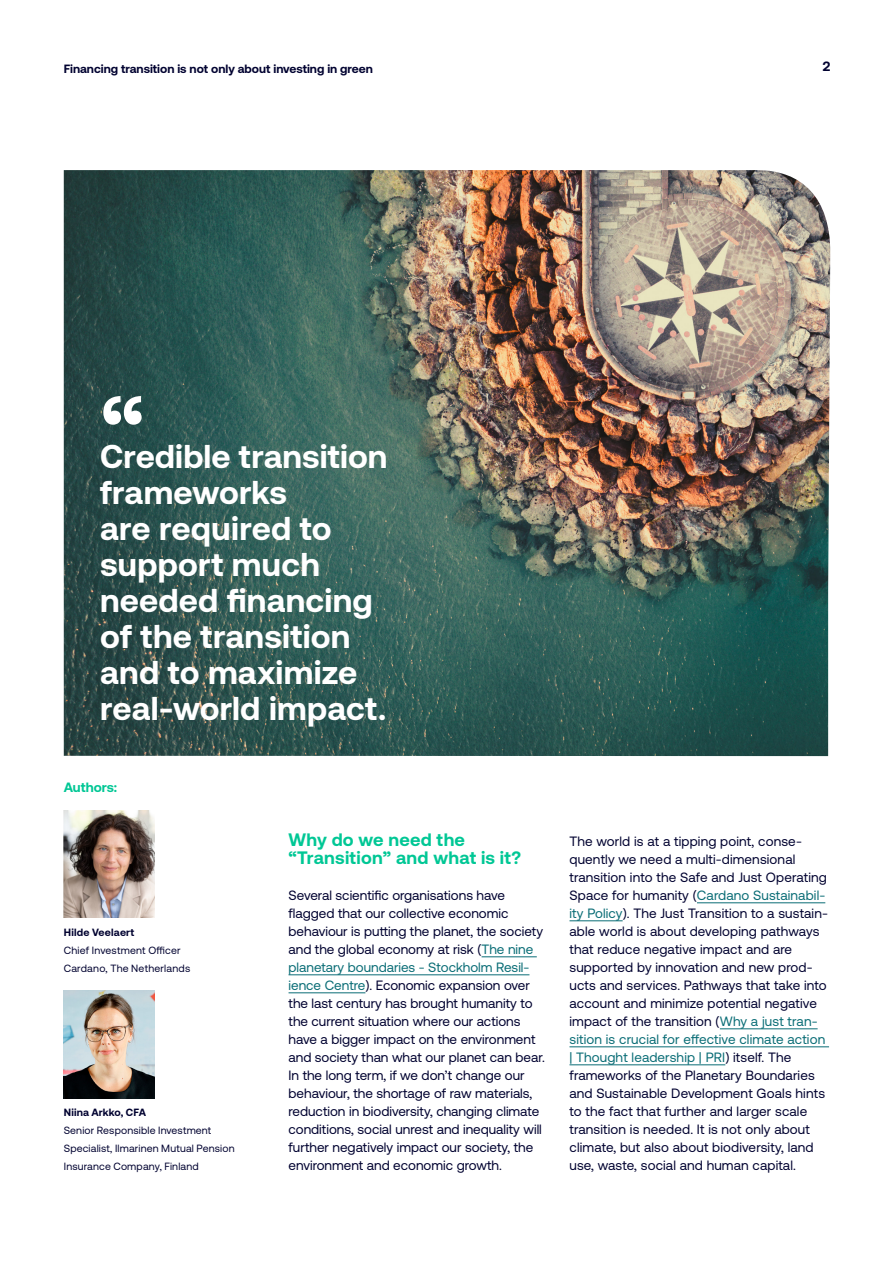
<style>
.page{position:relative;width:893px;height:1263px;background:#fff}
.page>*{position:absolute;margin:0;border:0;box-sizing:border-box;transform-origin:0 0}
._2__Standfirst{font:700 33px/36px "Aeonik";letter-spacing:.005em;color:#fff}
._3__Body_Copy{font:700 18px "Aeonik";letter-spacing:.015em;color:#00c795}
._3__Body_Copy-2{font:13.5px/18px "Aeonik";color:#000230}
._4__Subhead{font:700 13.5px "Aeonik";color:#00c795}
.t1{font:700 13.5px "Aeonik";color:#000230}
.t2{font:700 12px "Aeonik";color:#000230}
.t3{font:10.5px/18px "Aeonik";letter-spacing:.015em;color:#000230}
.t4{font:700 10.5px "Aeonik";letter-spacing:.015em;color:#000230}
.s1{color:#0a6d76}
</style>
<div class="page">
<hr style="left:482px;top:956px;width:55px;height:1px;background:#0a6d76">
<hr style="left:289px;top:974px;width:240px;height:1px;background:#0a6d76">
<hr style="left:289px;top:992px;width:76px;height:1px;background:#0a6d76">
<hr style="left:697px;top:902px;width:128px;height:1px;background:#0a6d76">
<hr style="left:569px;top:920px;width:54px;height:1px;background:#0a6d76">
<hr style="left:720px;top:1028px;width:98px;height:1px;background:#0a6d76">
<hr style="left:569px;top:1046px;width:260px;height:1px;background:#0a6d76">
<hr style="left:569px;top:1064px;width:156px;height:1px;background:#0a6d76">
<img style="left:64px;top:170px;width:766px;height:586px">
<img style="left:64px;top:810px;width:91px;height:108px">
<img style="left:64px;top:990px;width:91px;height:108px">
<svg style="left:103px;top:396px;width:39px;height:29px"></svg>
<p class="t2" style="left:64px;top:62px;width:311px">Financing transition is not only about investing in green</p>
<p class="t1" style="left:823px;top:59px;width:9px">2</p>
<p class="_2__Standfirst" style="left:100px;top:438px;width:289px">Credible transition frameworks<br>are required to support much needed financing of the transition and to maximize real-world impact.</p>
<p class="_4__Subhead" style="left:64px;top:780px;width:55px">Authors:</p>
<p class="t4" style="left:64px;top:926px;width:72px">Hilde Veelaert</p>
<p class="t3" style="left:64px;top:941px;width:118px">Chief Investment Officer</p>
<p class="t3" style="left:64px;top:959px;width:128px">Cardano, The Netherlands</p>
<p class="t4" style="left:64px;top:1106px;width:84px">Niina Arkko, CFA</p>
<p class="t3" style="left:64px;top:1121px;width:149px">Senior Responsible Investment</p>
<p class="t3" style="left:64px;top:1139px;width:172px">Specialist, Ilmarinen Mutual Pension<br>Insurance Company, Finland</p>
<p class="_3__Body_Copy" style="left:289px;top:830px;width:178px">Why do we need the</p>
<p class="_3__Body_Copy" style="left:289px;top:848px;width:234px">“Transition” and what is it?</p>
<p class="_3__Body_Copy-2" style="left:289px;top:886px;width:258px">Several scientific organisations have flagged that our collective economic behaviour is putting the planet, the society and the global economy at risk (<span class="s1">The nine planetary boundaries - Stockholm Resil&shy;ience Centre</span>). Economic expansion over the last century has brought humanity to the current situation where our actions have a bigger impact on the environment and society than what our planet can bear.<br>In the long term, if we don’t change our behaviour, the shortage of raw materials, reduction in biodiversity, changing climate conditions, social unrest and inequality will further negatively impact our society, the environment and economic growth.</p>
<p class="_3__Body_Copy-2" style="left:569px;top:832px;width:260px">The world is at a tipping point, conse&shy;quently we need a multi-dimensional transition into the Safe and Just Operating Space for humanity (<span class="s1">Cardano Sustainabil&shy;ity Policy</span>). The Just Transition to a sustain&shy;able world is about developing pathways that reduce negative impact and are supported by innovation and new prod&shy;ucts and services. Pathways that take into account and minimize potential negative impact of the transition (<span class="s1">Why a just tran&shy;sition is crucial for effective climate action | Thought leadership | PRI</span>) itself. The frameworks of the Planetary Boundaries and Sustainable Development Goals hints to the fact that further and larger scale transition is needed. It is not only about climate, but also about biodiversity, land use, waste, social and human capital.</p>
</div>
